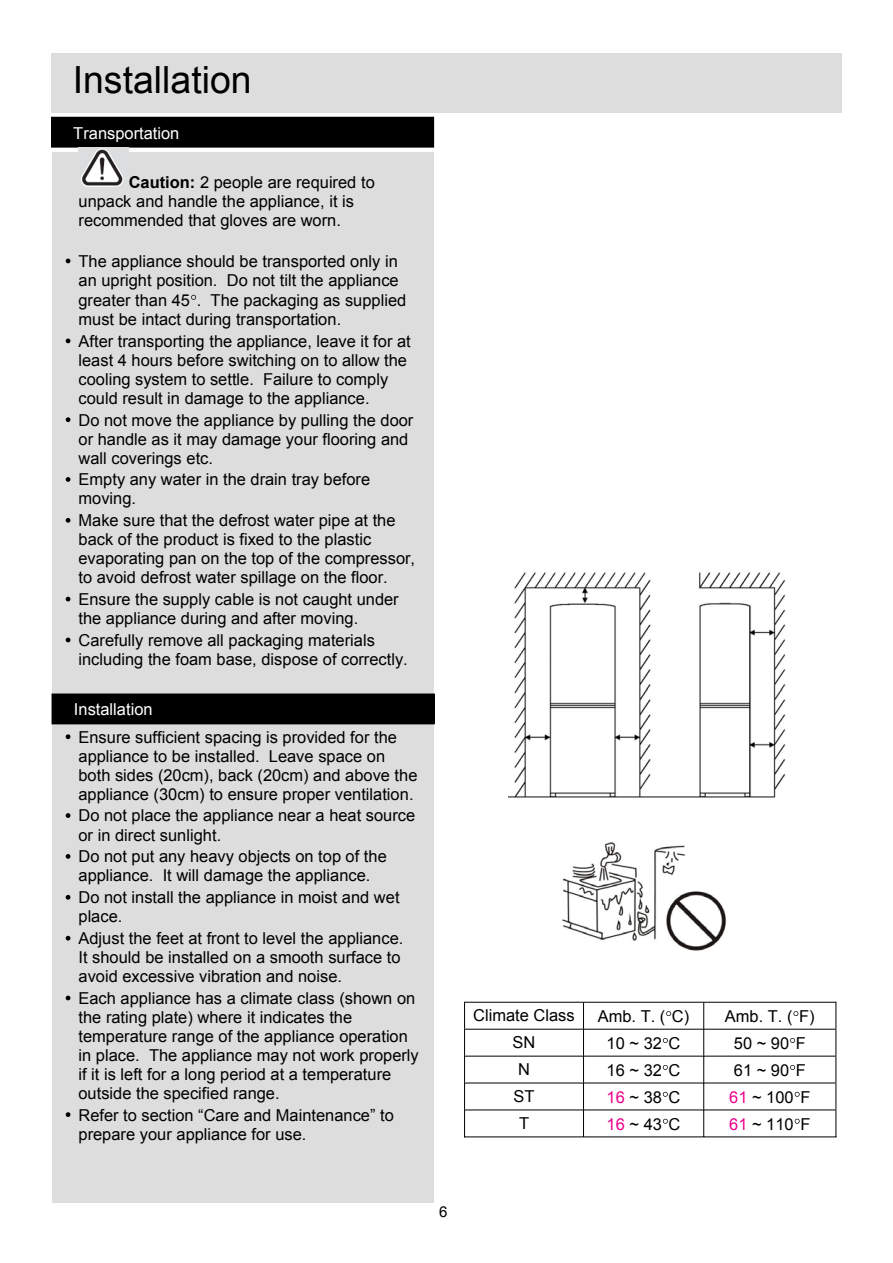
<style>
.page{position:relative;width:893px;height:1263px;background:#fff}
.page>*{position:absolute;margin:0;border:0;box-sizing:border-box;transform-origin:0 0}
.t1{font:37.5px "Arial";color:#000}
.t2{font:16.5px/18.9px "Arial";color:#000}
.t3{font:16.5px "Arial";color:#fff}
.t4{font:15px "Arial";color:#000}
.s1{font-weight:700}
.s2{color:#ec008c}
</style>
<div class="page">
<div style="left:52px;top:53px;width:790px;height:59px;background:#ddd"></div>
<div style="left:52px;top:117px;width:381px;height:30px;background:#000"></div>
<div style="left:51px;top:117px;width:383px;height:31px;border:1px solid #000"></div>
<div style="left:52px;top:153px;width:381px;height:1050px;background:#ddd"></div>
<img style="left:79px;top:148px;width:50px;height:39px">
<svg style="left:66px;top:259px;width:4px;height:4px"></svg>
<svg style="left:191px;top:295px;width:5px;height:5px"></svg>
<svg style="left:66px;top:339px;width:4px;height:4px"></svg>
<svg style="left:66px;top:417px;width:4px;height:5px"></svg>
<svg style="left:66px;top:477px;width:4px;height:5px"></svg>
<svg style="left:66px;top:518px;width:4px;height:5px"></svg>
<svg style="left:66px;top:597px;width:4px;height:4px"></svg>
<svg style="left:66px;top:638px;width:4px;height:4px"></svg>
<svg style="left:66px;top:734px;width:4px;height:5px"></svg>
<svg style="left:66px;top:813px;width:4px;height:5px"></svg>
<svg style="left:66px;top:854px;width:4px;height:5px"></svg>
<svg style="left:66px;top:895px;width:4px;height:5px"></svg>
<svg style="left:66px;top:936px;width:4px;height:5px"></svg>
<svg style="left:66px;top:996px;width:4px;height:4px"></svg>
<svg style="left:66px;top:1112px;width:4px;height:5px"></svg>
<img style="left:509px;top:572px;width:277px;height:226px">
<img style="left:562px;top:842px;width:165px;height:109px">
<svg style="left:666px;top:1011px;width:5px;height:5px"></svg>
<svg style="left:793px;top:1011px;width:5px;height:5px"></svg>
<hr style="left:464px;top:1002px;width:372px;height:1px;background:#000">
<svg style="left:663px;top:1038px;width:5px;height:5px"></svg>
<svg style="left:790px;top:1038px;width:5px;height:5px"></svg>
<hr style="left:464px;top:1029px;width:372px;height:1px;background:#000">
<svg style="left:663px;top:1065px;width:5px;height:5px"></svg>
<svg style="left:790px;top:1065px;width:5px;height:5px"></svg>
<hr style="left:464px;top:1056px;width:372px;height:1px;background:#000">
<svg style="left:663px;top:1092px;width:5px;height:5px"></svg>
<svg style="left:795px;top:1092px;width:4px;height:5px"></svg>
<hr style="left:464px;top:1083px;width:372px;height:1px;background:#000">
<svg style="left:663px;top:1119px;width:5px;height:5px"></svg>
<svg style="left:795px;top:1119px;width:4px;height:5px"></svg>
<hr style="left:464px;top:1110px;width:372px;height:1px;background:#000">
<svg style="left:464px;top:1002px;width:1px;height:135px"></svg>
<hr style="left:464px;top:1137px;width:119px;height:1px;background:#000">
<svg style="left:583px;top:1003px;width:1px;height:134px"></svg>
<hr style="left:584px;top:1137px;width:119px;height:1px;background:#000">
<svg style="left:703px;top:1003px;width:1px;height:134px"></svg>
<hr style="left:704px;top:1137px;width:131px;height:1px;background:#000">
<svg style="left:835px;top:1002px;width:1px;height:136px"></svg>
<div style="left:52px;top:694px;width:382px;height:30px;background:#000"></div>
<h1 class="t1" style="left:73px;top:56px;width:181px">Installation</h1>
<p class="t3" style="left:73px;top:122px;width:108px">Transportation</p>
<p class="t2" style="left:79px;top:173px;width:298px;text-indent:50px"><span class="s1">Caution:</span> 2 people are required to unpack and handle the appliance, it is recommended that gloves are worn.</p>
<p class="t2" style="left:78px;top:252px;width:329px;line-height:19.4px">The appliance should be transported only in an upright position. Do not tilt the appliance greater than 45 . The packaging as supplied must be intact during transportation.</p>
<p class="t2" style="left:79px;top:332px;width:334px">After transporting the appliance, leave it for at least 4 hours before switching on to allow the cooling system to settle. Failure to comply could result in damage to the appliance.</p>
<p class="t2" style="left:79px;top:411px;width:336px">Do not move the appliance by pulling the door or handle as it may damage your flooring and wall coverings etc.</p>
<p class="t2" style="left:79px;top:470px;width:293px">Empty any water in the drain tray before moving.</p>
<p class="t2" style="left:78px;top:511px;width:338px">Make sure that the defrost water pipe at the back of the product is fixed to the plastic evaporating pan on the top of the compressor, to avoid defrost water spillage on the floor.</p>
<p class="t2" style="left:78px;top:590px;width:322px">Ensure the supply cable is not caught under the appliance during and after moving.</p>
<p class="t2" style="left:78px;top:631px;width:331px">Carefully remove all packaging materials including the foam base, dispose of correctly.</p>
<p class="t3" style="left:74px;top:699px;width:80px">Installation</p>
<p class="t2" style="left:78px;top:728px;width:340px">Ensure sufficient spacing is provided for the appliance to be installed. Leave space on both sides (20cm), back (20cm) and above the appliance (30cm) to ensure proper ventilation.</p>
<p class="t2" style="left:78px;top:806px;width:338px">Do not place the appliance near a heat source or in direct sunlight.</p>
<p class="t2" style="left:79px;top:847px;width:310px">Do not put any heavy objects on top of the appliance. It will damage the appliance.</p>
<p class="t2" style="left:79px;top:888px;width:323px">Do not install the appliance in moist and wet place.</p>
<p class="t2" style="left:79px;top:929px;width:326px">Adjust the feet at front to level the appliance.<br>It should be installed on a smooth surface to avoid excessive vibration and noise.</p>
<p class="t2" style="left:78px;top:989px;width:342px">Each appliance has a climate class (shown on the rating plate) where it indicates the temperature range of the appliance operation in place. The appliance may not work properly if it is left for a long period at a temperature outside the specified range.</p>
<p class="t2" style="left:79px;top:1105px;width:317px">Refer to section “Care and Maintenance” to prepare your appliance for use.</p>
<p class="t4" style="left:439px;top:1202px;width:10px">6</p>
<p class="t2" style="left:473px;top:1006px;width:103px">Climate Class</p>
<p class="t2" style="left:598px;top:1007px;width:93px">Amb. T. ( C)</p>
<p class="t2" style="left:725px;top:1007px;width:91px">Amb. T. ( F)</p>
<p class="t2" style="left:512px;top:1033px;width:24px">SN</p>
<p class="t2" style="left:607px;top:1034px;width:75px">10 ~ 32 C</p>
<p class="t2" style="left:734px;top:1034px;width:74px">50 ~ 90 F</p>
<p class="t2" style="left:518px;top:1060px;width:13px">N</p>
<p class="t2" style="left:607px;top:1061px;width:75px">16 ~ 32 C</p>
<p class="t2" style="left:734px;top:1061px;width:74px">61 ~ 90 F</p>
<p class="t2" style="left:513px;top:1087px;width:23px">ST</p>
<p class="t2" style="left:607px;top:1088px;width:75px"><span class="s2">16</span> ~ 38 C</p>
<p class="t2" style="left:729px;top:1088px;width:83px"><span class="s2">61</span> ~ 100 F</p>
<p class="t2" style="left:519px;top:1114px;width:12px">T</p>
<p class="t2" style="left:607px;top:1115px;width:75px"><span class="s2">16</span> ~ 43 C</p>
<p class="t2" style="left:729px;top:1115px;width:83px"><span class="s2">61</span> ~ 110 F</p>
</div>
